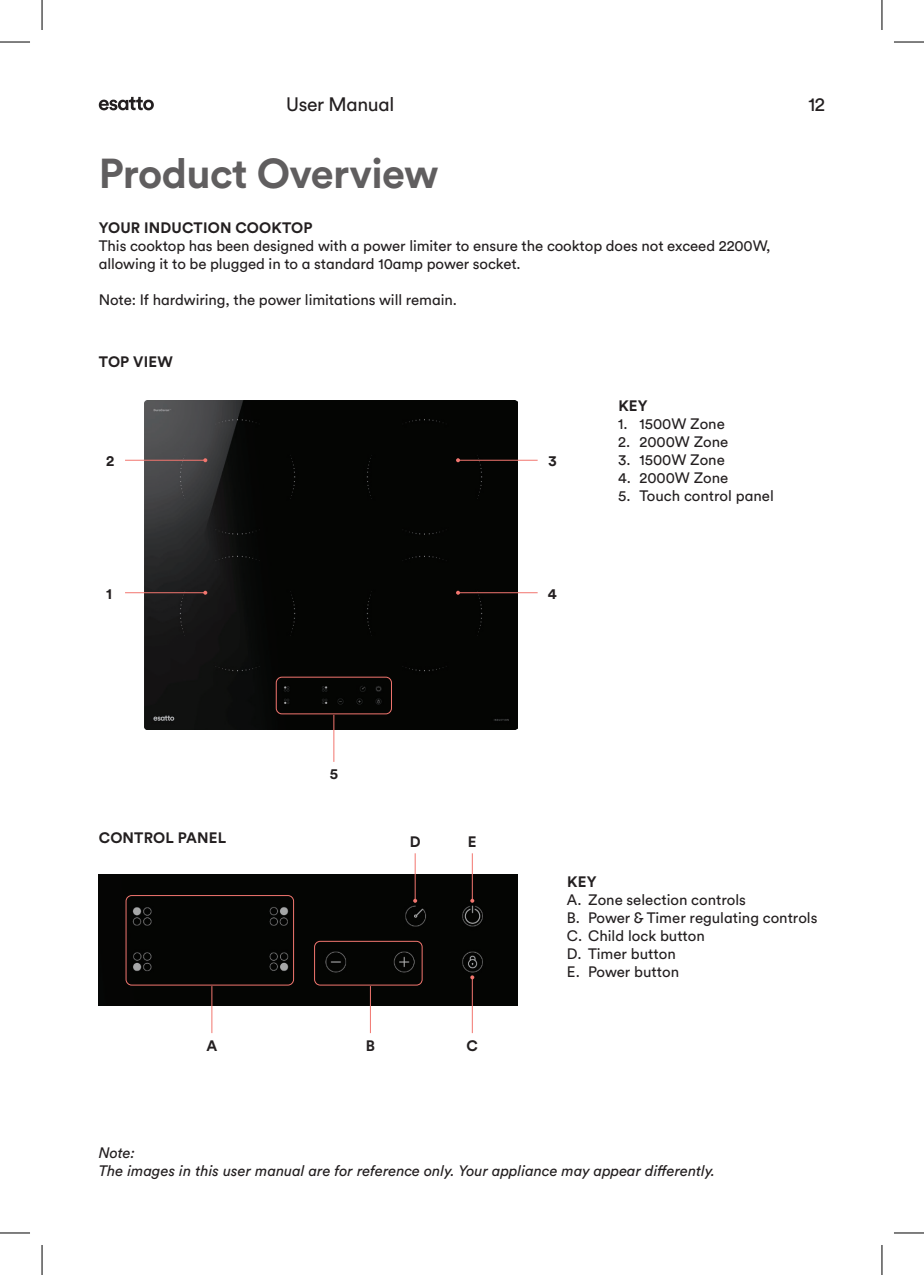
<style>
.page{position:relative;width:924px;height:1275px;background:#fff}
.page>*{position:absolute;margin:0;border:0;box-sizing:border-box;transform-origin:0 0}
.t1{font:700 41.4px "Circular Std";letter-spacing:-.015em;color:#605e5f}
.t2{font:19.4px "Circular Std";letter-spacing:-.015em;color:#231f20}
.t3{font:15px/18px "Circular Std";letter-spacing:-.005em;color:#231f20}
.t4{font:italic 15px/18px "Circular Std";color:#231f20}
.t5{font:700 15px "Circular Std";letter-spacing:.01em;color:#231f20}
</style>
<div class="page">
<svg style="left:99px;top:97px;width:55px;height:13px"></svg>
<img style="left:144px;top:401px;width:372px;height:328px">
<div style="left:99px;top:874px;width:417px;height:131px;background:#040503"></div>
<hr style="left:125px;top:460px;width:80px;height:1px;background:#f2766f">
<svg style="left:203px;top:458px;width:4px;height:4px"></svg>
<hr style="left:458px;top:460px;width:79px;height:1px;background:#f2766f">
<svg style="left:456px;top:458px;width:4px;height:4px"></svg>
<hr style="left:125px;top:592px;width:80px;height:1px;background:#f2766f">
<svg style="left:203px;top:591px;width:4px;height:4px"></svg>
<hr style="left:458px;top:592px;width:79px;height:1px;background:#f2766f">
<svg style="left:456px;top:591px;width:4px;height:4px"></svg>
<hr style="left:333px;top:715px;width:1px;height:47px;background:#f2766f">
<hr style="left:211px;top:986px;width:1px;height:47px;background:#f2766f">
<hr style="left:370px;top:986px;width:1px;height:47px;background:#f2766f">
<hr style="left:471px;top:977px;width:1px;height:56px;background:#f2766f">
<svg style="left:470px;top:975px;width:4px;height:4px"></svg>
<hr style="left:471px;top:853px;width:1px;height:47px;background:#f2766f">
<svg style="left:470px;top:898px;width:4px;height:4px"></svg>
<hr style="left:414px;top:853px;width:1px;height:47px;background:#f2766f">
<svg style="left:413px;top:898px;width:4px;height:4px"></svg>
<div style="left:275px;top:676px;width:117px;height:38px;border:1px solid #f2766f;border-radius:6px"></div>
<div style="left:125px;top:895px;width:169px;height:90px;border:1px solid #f2766f;border-radius:6px"></div>
<div style="left:314px;top:941px;width:108px;height:44px;border:1px solid #f2766f;border-radius:6px"></div>
<hr style="left:0;top:42px;width:30px;height:1px;background:#000">
<hr style="left:893px;top:42px;width:30px;height:1px;background:#000">
<hr style="left:0;top:1232px;width:30px;height:1px;background:#000">
<hr style="left:893px;top:1232px;width:30px;height:1px;background:#000">
<hr style="left:42px;top:0;width:1px;height:30px;background:#000">
<hr style="left:42px;top:1245px;width:1px;height:30px;background:#000">
<hr style="left:881px;top:0;width:1px;height:30px;background:#000">
<hr style="left:881px;top:1245px;width:1px;height:30px;background:#000">
<p class="t2" style="left:286px;top:92px;width:110px">User Manual</p>
<p class="t2" style="left:808px;top:92px;width:18px">12</p>
<h1 class="t1" style="left:99px;top:147px;width:341px">Product Overview</h1>
<p class="t5" style="left:99px;top:218px;width:160px">YOUR INDUCTION Cooktop</p>
<p class="t3" style="left:99px;top:236px;width:673px">This cooktop has been designed with a power limiter to ensure the cooktop does not exceed 2200W, allowing it to be plugged in to a standard 10amp power socket.</p>
<p class="t3" style="left:99px;top:290px;width:359px">Note: If hardwiring, the power limitations will remain.</p>
<p class="t5" style="left:99px;top:352px;width:75px">TOP VIEW</p>
<p class="t5" style="left:106px;top:451px;width:10px">2</p>
<p class="t5" style="left:548px;top:451px;width:10px">3</p>
<p class="t5" style="left:106px;top:584px;width:7px">1</p>
<p class="t5" style="left:547px;top:584px;width:10px">4</p>
<p class="t5" style="left:618px;top:396px;width:31px">KEY</p>
<p class="t3" style="left:618px;top:414px;width:108px">1. 1500W Zone</p>
<p class="t3" style="left:618px;top:432px;width:112px">2. 2000W Zone</p>
<p class="t3" style="left:618px;top:450px;width:108px">3. 1500W Zone</p>
<p class="t3" style="left:618px;top:468px;width:112px">4. 2000W Zone</p>
<p class="t3" style="left:618px;top:486px;width:157px">5. Touch control panel</p>
<p class="t5" style="left:99px;top:827px;width:129px">CONTROL PANEL</p>
<p class="t5" style="left:329px;top:764px;width:10px">5</p>
<p class="t5" style="left:409px;top:832px;width:12px">D</p>
<p class="t5" style="left:467px;top:832px;width:10px">E</p>
<p class="t5" style="left:206px;top:1035px;width:12px">A</p>
<p class="t5" style="left:365px;top:1035px;width:11px">B</p>
<p class="t5" style="left:466px;top:1035px;width:13px">C</p>
<p class="t5" style="left:566px;top:872px;width:31px">KEY</p>
<p class="t3" style="left:566px;top:890px;width:252px">A. Zone selection controls<br>B. Power &amp; Timer regulating controls<br>C. Child lock button<br>D. Timer button<br>E. Power button</p>
<p class="t4" style="left:99px;top:1143px;width:617px">Note:<br>The images in this user manual are for reference only. Your appliance may appear differently.</p>
</div>
